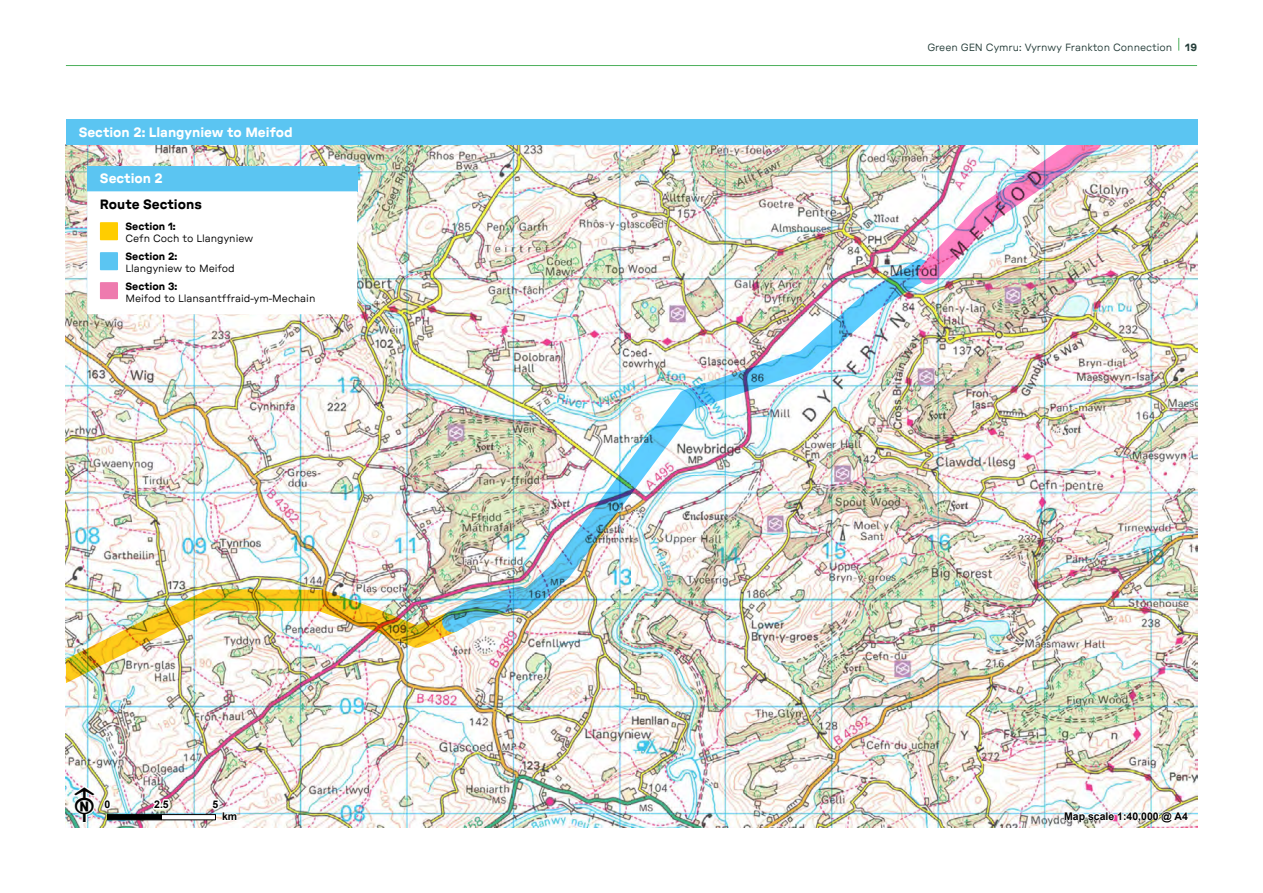
<style>
.page{position:relative;width:1263px;height:893px;background:#fff}
.page>*{position:absolute;margin:0;border:0;box-sizing:border-box;transform-origin:0 0}
.t1{font:45.15px "ESRI North";color:#000}
.t2{font:700 expanded 13.5px "GT Pressura";color:#fff}
.t3{font:700 expanded 13.5px "GT Pressura";color:#000}
.t4{font:10.5px "GT Pressura Extended Text";color:#000}
.t5{font:10.5px "GT Pressura Extended Text";color:#253d39}
.t6{font:700 expanded 10.5px "GT Pressura";color:#000}
.t7{font:700 10.5px "Arial";color:#000}
.s1{font-family:"GT Pressura";font-weight:700;font-stretch:expanded}
</style>
<div class="page">
<img style="left:66px;top:145px;width:1131px;height:682px">
<img style="left:66px;top:589px;width:397px;height:94px">
<img style="left:442px;top:259px;width:489px;height:373px">
<img style="left:918px;top:145px;width:185px;height:139px">
<img style="left:1063px;top:801px;width:126px;height:23px">
<div style="left:107px;top:814px;width:55px;height:6px;background:#000;border:1px solid #000"></div>
<svg style="left:161px;top:814px;width:48px;height:6px"></svg>
<img style="left:71px;top:784px;width:43px;height:40px">
<svg style="left:151px;top:796px;width:21px;height:16px"></svg>
<img style="left:209px;top:761px;width:29px;height:60px">
<div style="left:66px;top:119px;width:1131px;height:26px;background:#5bc5f2"></div>
<div style="left:87px;top:166px;width:270px;height:25px;background:#5bc5f2"></div>
<svg style="left:87px;top:191px;width:270px;height:123px"></svg>
<div style="left:100px;top:222px;width:18px;height:18px;background:#ffcd00"></div>
<div style="left:100px;top:252px;width:18px;height:18px;background:#5bc5f2"></div>
<div style="left:100px;top:282px;width:18px;height:17px;background:#ee7bae;border:2px solid #ee7bae"></div>
<hr style="left:66px;top:65px;width:1131px;height:1px;background:#4db05b">
<svg style="left:1178px;top:38px;width:1px;height:13px"></svg>
<p class="t2" style="left:79px;top:124px;width:216px">Section 2: Llangyniew to Meifod</p>
<p class="t2" style="left:100px;top:170px;width:64px">Section 2</p>
<p class="t3" style="left:100px;top:196px;width:103px">Route Sections</p>
<p class="t6" style="left:125px;top:220px;width:52px">Section 1:</p>
<p class="t4" style="left:125px;top:232px;width:129px">Cefn Coch to Llangyniew</p>
<p class="t6" style="left:125px;top:250px;width:53px">Section 2:</p>
<p class="t4" style="left:125px;top:262px;width:111px">Llangyniew to Meifod</p>
<p class="t6" style="left:125px;top:280px;width:53px">Section 3:</p>
<p class="t4" style="left:125px;top:292px;width:191px">Meifod to Llansantffraid-ym-Mechain</p>
<h1 class="t1" style="left:75px;top:780px;width:21px">F</h1>
<p class="t7" style="left:105px;top:797px;width:7px">0</p>
<p class="t7" style="left:154px;top:797px;width:16px">2.5</p>
<p class="t7" style="left:213px;top:797px;width:7px">5</p>
<p class="t7" style="left:222px;top:809px;width:17px">km</p>
<p class="t5" style="left:927px;top:41px;width:271px">Green GEN Cymru: Vyrnwy Frankton Connection <span class="s1">19</span></p>
<p class="t7" style="left:1064px;top:809px;width:125px">Map scale 1:40,000 @ A4</p>
</div>
